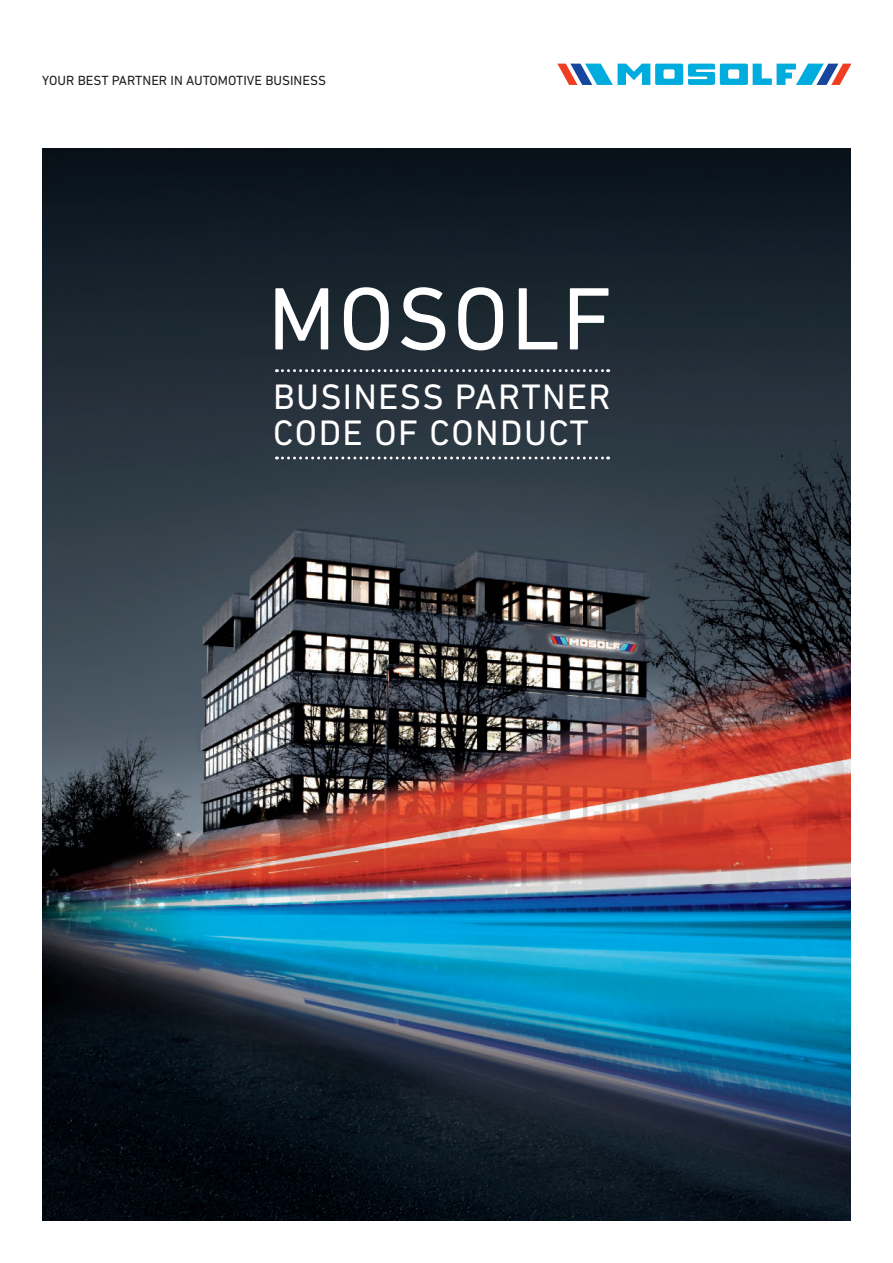
<style>
.page{position:relative;width:893px;height:1263px;background:#fff}
.page>*{position:absolute;margin:0;border:0;box-sizing:border-box;transform-origin:0 0}
.t1{font:90px "DIN Next LT Pro";letter-spacing:.03em;color:#fff}
.t2{font:36px/36px "DIN Next LT Pro";letter-spacing:.035em;color:#fff}
.t3{font:13.5px "DIN Next LT Pro";color:#231f20}
</style>
<div class="page">
<svg style="left:557px;top:64px;width:294px;height:21px"></svg>
<img style="left:43px;top:149px;width:807px;height:1071px">
<svg style="left:276px;top:369px;width:333px;height:3px"></svg>
<svg style="left:276px;top:456px;width:333px;height:3px"></svg>
<p class="t3" style="left:42px;top:75px;width:285px">YOUR BEST PARTNER IN AUTOMOTIVE BUSINESS</p>
<h1 class="t1" style="left:268px;top:287px;width:346px">MOSOLF</h1>
<h2 class="t2" style="left:273px;top:381px;width:339px">BUSINESS PARTNER<br>CODE OF CONDUCT</h2>
</div>
